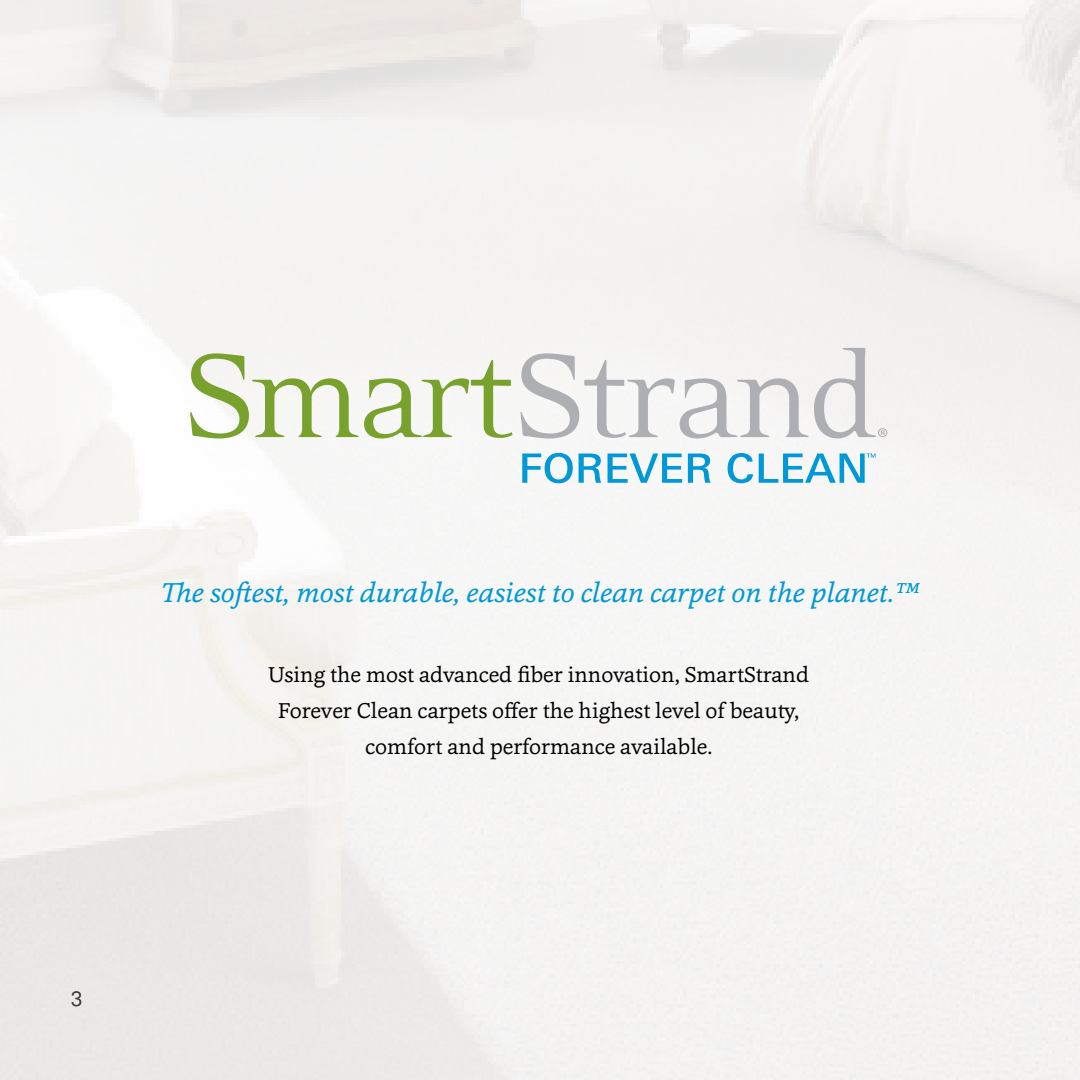
<style>
.page{position:relative;width:1080px;height:1080px;background:#f4f3f2}
.page>*{position:absolute;margin:0;border:0;box-sizing:border-box;transform-origin:0 0}
.t1{font:italic 28px "Cassia";color:#0098d7}
.t2{font:22px/36px "Cassia";color:#000;text-align:center}
.t3{font:300 20px "Linotype Univers Basic";color:#3e3e3f}
</style>
<div class="page">
<svg style="left:190px;top:353px;width:323px;height:85px"></svg>
<svg style="left:521px;top:348px;width:366px;height:91px"></svg>
<svg style="left:522px;top:453px;width:51px;height:30px"></svg>
<svg style="left:579px;top:454px;width:22px;height:29px"></svg>
<svg style="left:608px;top:454px;width:74px;height:29px"></svg>
<svg style="left:688px;top:454px;width:23px;height:29px"></svg>
<svg style="left:728px;top:453px;width:25px;height:30px"></svg>
<svg style="left:759px;top:454px;width:117px;height:29px"></svg>
<p class="t1" style="left:161px;top:574px;width:760px">The softest, most durable, easiest to clean carpet on the planet.™</p>
<p class="t2" style="left:268px;top:656px;width:543px">Using the most advanced fiber innovation, SmartStrand<br>Forever Clean carpets offer the highest level of beauty, comfort and performance available.</p>
<p class="t3" style="left:71px;top:988px;width:13px">3</p>
</div>
